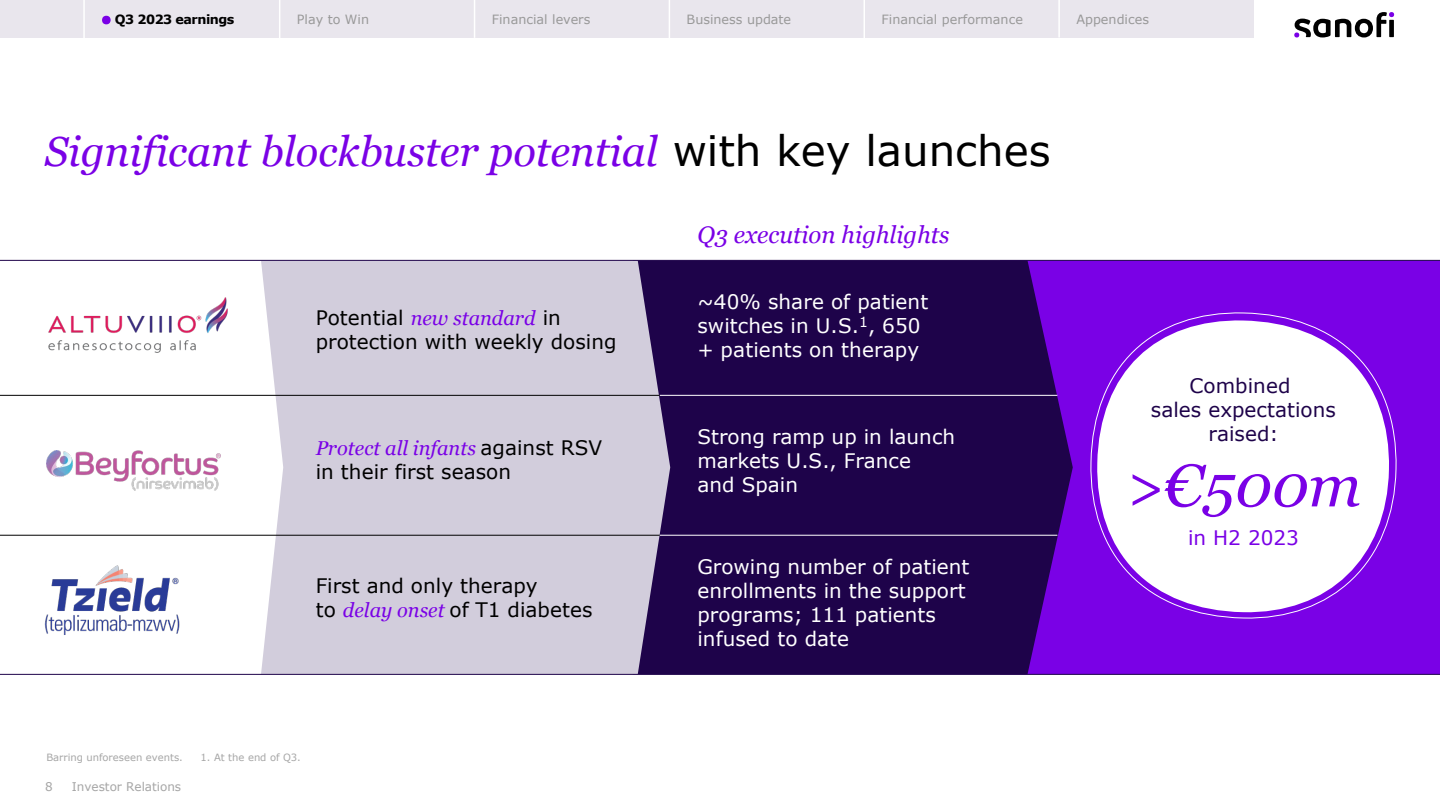
<style>
.page{position:relative;width:1440px;height:810px;background:#fff}
.page>*{position:absolute;margin:0;border:0;box-sizing:border-box;transform-origin:0 0}
.t1{font:italic 60px "Georgia";color:#7a01e6}
.t2{font:italic 42px "Georgia";color:#7a01e6}
.t3{font:italic 24px "Georgia";color:#7a01e6}
.t4{font:20.02px/24px "Verdana";letter-spacing:.005em;color:#fff}
.t5{font:20.02px/24px "Verdana";letter-spacing:.005em;color:#000}
.t6{font:20.02px/24px "Verdana";letter-spacing:.005em;color:#1e034a;text-align:center}
.t7{font:italic 20.02px "Georgia";color:#7a01e6}
.t8{font:20.02px "Verdana";color:#7a01e6}
.t9{font:12.75px "Verdana";color:#999}
.t10{font:700 12.75px "Verdana";letter-spacing:-.04em;color:#000}
.t11{font:12px "Verdana";color:#a6a6a6}
.t12{font:9.98px "Verdana";color:#a6a6a6}
.s1{font-family:"Verdana";font-style:normal;color:#000}
.s2{font-family:"Georgia";font-style:italic;color:#7a01e6}
</style>
<div class="page">
<div style="left:1073px;top:261px;width:367px;height:413px;background:#7a01e6"></div>
<svg style="left:1089px;top:311px;width:309px;height:309px;background:#7f0be7"></svg>
<div style="left:670px;top:261px;width:403px;height:413px;background:#1e034a"></div>
<div style="left:283px;top:261px;width:387px;height:413px;background:#d2cddc"></div>
<svg style="left:0;top:261px;width:283px;height:413px"></svg>
<svg style="left:1095px;top:319px;width:296px;height:295px"></svg>
<hr style="left:0;top:395px;width:660px;height:1px;background:#000">
<hr style="left:0;top:535px;width:660px;height:1px;background:#000">
<img style="left:32px;top:280px;width:213px;height:90px">
<img style="left:40px;top:565px;width:145px;height:71px">
<img style="left:47px;top:451px;width:174px;height:39px">
<hr style="left:0;top:260px;width:1440px;height:1px;background:#1e034a">
<hr style="left:0;top:674px;width:1440px;height:1px;background:#1e034a">
<hr style="left:660px;top:395px;width:397px;height:1px;background:#fff">
<hr style="left:660px;top:535px;width:397px;height:1px;background:#fff">
<div style="left:0;top:0;width:1254px;height:38px;background:#e9e6ed"></div>
<svg style="left:1294px;top:12px;width:100px;height:25px"></svg>
<hr style="left:83px;top:0;width:2px;height:38px;background:#fff">
<div style="left:102px;top:16px;width:9px;height:8px;background:#7a00e6;border-radius:50%"></div>
<hr style="left:279px;top:0;width:1px;height:38px;background:#fff">
<hr style="left:474px;top:0;width:1px;height:38px;background:#fff">
<hr style="left:669px;top:0;width:1px;height:38px;background:#fff">
<hr style="left:864px;top:0;width:1px;height:38px;background:#fff">
<hr style="left:1058px;top:0;width:2px;height:38px;background:#fff">
<p class="t10" style="left:115px;top:11px;width:121px">Q3 2023 earnings</p>
<p class="t9" style="left:297px;top:12px;width:74px">Play to Win</p>
<p class="t9" style="left:492px;top:12px;width:100px">Financial levers</p>
<p class="t9" style="left:687px;top:12px;width:106px">Business update</p>
<p class="t9" style="left:882px;top:12px;width:143px">Financial performance</p>
<p class="t9" style="left:1076px;top:12px;width:74px">Appendices</p>
<h2 class="t2" style="left:45px;top:121px;width:1007px">Significant blockbuster potential <span class="s1">with key launches</span></h2>
<p class="t5" style="left:316px;top:306px;width:302px">Potential <span class="s2">new standard</span> in protection with weekly dosing</p>
<p class="t7" style="left:316px;top:434px;width:288px">Protect all infants <span class="s1">against RSV</span></p>
<p class="t5" style="left:316px;top:460px;width:197px">in their first season</p>
<p class="t5" style="left:316px;top:574px;width:278px">First and only therapy<br>to <span class="s2">delay onset</span> of T1 diabetes</p>
<p class="t12" style="left:47px;top:751px;width:138px">Barring unforeseen events.</p>
<p class="t12" style="left:201px;top:751px;width:102px">1. At the end of Q3.</p>
<p class="t11" style="left:45px;top:778px;width:9px">8</p>
<p class="t11" style="left:72px;top:778px;width:111px">Investor Relations</p>
<p class="t3" style="left:697px;top:218px;width:254px">Q3 execution highlights</p>
<p class="t4" style="left:697px;top:289px;width:232px">~40% share of patient switches in U.S.<sup>1</sup>, 650 + patients on therapy</p>
<p class="t4" style="left:697px;top:425px;width:259px">Strong ramp up in launch markets U.S., France<br>and Spain</p>
<p class="t4" style="left:697px;top:554px;width:274px">Growing number of patient enrollments in the support programs; 111 patients infused to date</p>
<p class="t6" style="left:1151px;top:373px;width:187px">Combined<br>sales expectations raised:</p>
<h1 class="t1" style="left:1126px;top:442px;width:237px">&gt;€500m</h1>
<p class="t8" style="left:1188px;top:524px;width:113px">in H2 2023</p>
</div>
